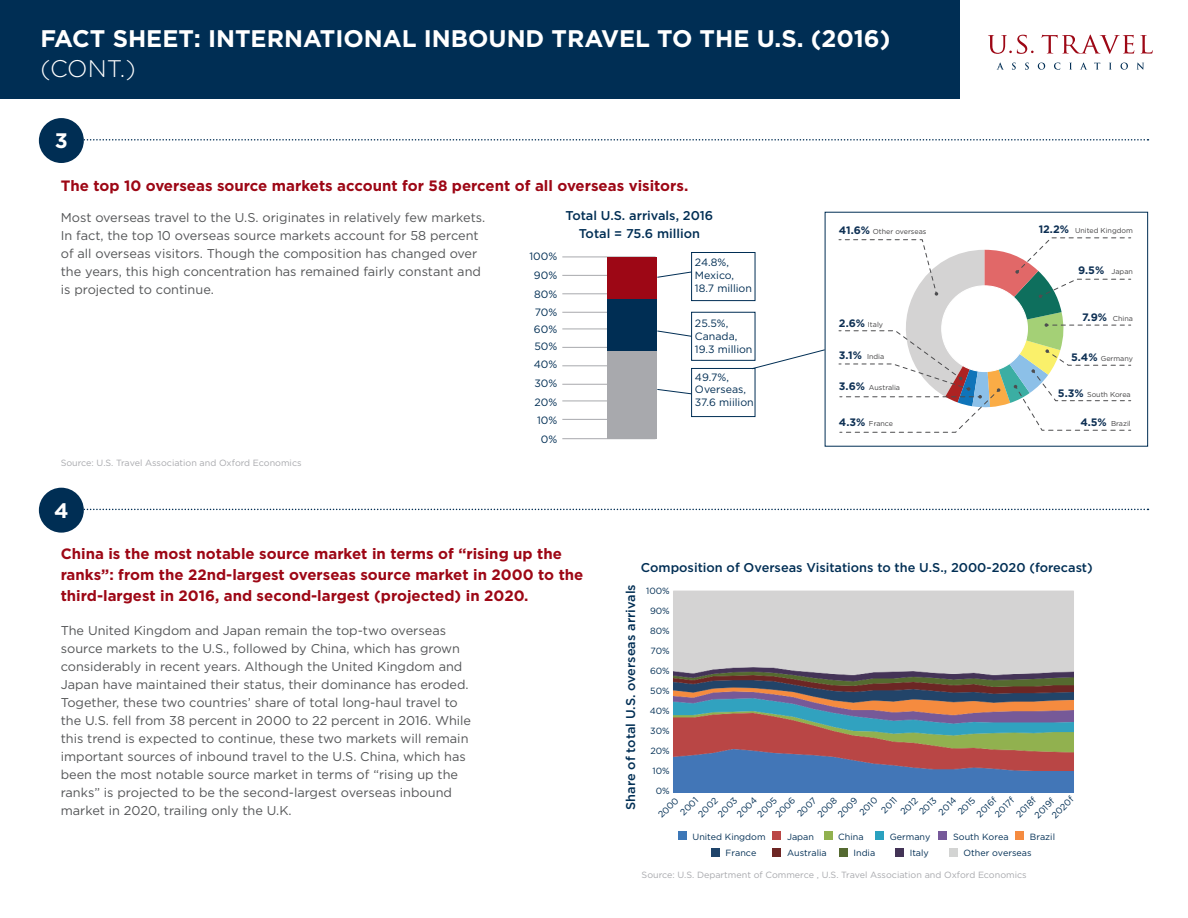
<style>
.page{position:relative;width:1188px;height:918px;background:#fff}
.page>*{position:absolute;margin:0;border:0;box-sizing:border-box;transform-origin:0 0}
.t1{font:700 24px "Gotham";color:#fff}
.t2{font:300 24px "Gotham";color:#fff}
.t3{font:700 21px "Gotham";color:#fff}
.t4{font:700 15px/21px "Gotham";color:#9d0715}
.t5{font:12.75px/18px "Gotham";color:#545557}
.t6{font:500 12.75px "Gotham";color:#002e54}
.t7{font:10.65px/18.6px "Gotham";color:#002e54}
.t8{font:9px/16.2px "Gotham";color:#002e54}
.t9{font:9px "Gotham";color:#a8a9ad}
.t10{font:7.2px "Gotham";color:#414041}
.s1{font-weight:700;font-size:10.8px;color:#0e3054}
</style>
<div class="page">
<svg style="left:988px;top:35px;width:165px;height:19px"></svg>
<svg style="left:997px;top:62px;width:7px;height:8px"></svg>
<svg style="left:1012px;top:63px;width:4px;height:7px"></svg>
<svg style="left:1025px;top:63px;width:4px;height:7px"></svg>
<svg style="left:1038px;top:63px;width:7px;height:7px"></svg>
<svg style="left:1054px;top:63px;width:6px;height:7px"></svg>
<svg style="left:1069px;top:63px;width:3px;height:7px"></svg>
<svg style="left:1080px;top:62px;width:7px;height:8px"></svg>
<svg style="left:1094px;top:63px;width:6px;height:7px"></svg>
<svg style="left:1109px;top:63px;width:3px;height:7px"></svg>
<svg style="left:1121px;top:63px;width:7px;height:7px"></svg>
<svg style="left:1137px;top:63px;width:7px;height:7px"></svg>
<div style="left:0;top:0;width:960px;height:98px;background:#002e54"></div>
<hr style="left:562px;top:256px;width:94px;height:1px;background:#a8a9ad">
<hr style="left:562px;top:275px;width:94px;height:1px;background:#a8a9ad">
<hr style="left:562px;top:293px;width:94px;height:1px;background:#a8a9ad">
<hr style="left:562px;top:312px;width:94px;height:1px;background:#a8a9ad">
<hr style="left:562px;top:328px;width:94px;height:1px;background:#a8a9ad">
<hr style="left:562px;top:347px;width:94px;height:1px;background:#a8a9ad">
<hr style="left:562px;top:365px;width:94px;height:1px;background:#a8a9ad">
<hr style="left:562px;top:384px;width:94px;height:1px;background:#a8a9ad">
<hr style="left:562px;top:400px;width:94px;height:1px;background:#a8a9ad">
<hr style="left:562px;top:419px;width:94px;height:1px;background:#a8a9ad">
<hr style="left:562px;top:438px;width:94px;height:1px;background:#a8a9ad">
<div style="left:607px;top:257px;width:50px;height:42px;background:#9d0715"></div>
<div style="left:607px;top:299px;width:50px;height:56px;background:#002e54"></div>
<div style="left:607px;top:351px;width:50px;height:88px;background:#a8a9ad"></div>
<div style="left:691px;top:252px;width:64px;height:49px;border:1px solid #002e54"></div>
<div style="left:691px;top:312px;width:64px;height:49px;border:1px solid #002e54"></div>
<div style="left:691px;top:368px;width:64px;height:49px;border:1px solid #002e54"></div>
<svg style="left:657px;top:271px;width:36px;height:7px"></svg>
<svg style="left:657px;top:330px;width:36px;height:7px"></svg>
<svg style="left:657px;top:388px;width:36px;height:7px"></svg>
<svg style="left:84px;top:139px;width:1064px;height:2px"></svg>
<svg style="left:84px;top:509px;width:1064px;height:1px"></svg>
<div style="left:39px;top:118px;width:45px;height:45px;background:#002e54;border-radius:50%"></div>
<div style="left:39px;top:488px;width:45px;height:45px;background:#002e54;border-radius:50%"></div>
<svg style="left:839px;top:237px;width:292px;height:196px"></svg>
<svg style="left:751px;top:349px;width:75px;height:21px"></svg>
<div style="left:678px;top:832px;width:8px;height:8px;background:#3c77b7"></div>
<div style="left:711px;top:848px;width:9px;height:8px;background:#1f446a"></div>
<div style="left:773px;top:832px;width:8px;height:8px;background:#bb4746"></div>
<div style="left:773px;top:848px;width:8px;height:8px;background:#6d2624"></div>
<div style="left:824px;top:832px;width:8px;height:8px;background:#91b14f"></div>
<div style="left:839px;top:848px;width:8px;height:8px;background:#556a31"></div>
<div style="left:875px;top:832px;width:9px;height:8px;background:#2aa1bf"></div>
<div style="left:895px;top:848px;width:9px;height:8px;background:#433356"></div>
<div style="left:939px;top:832px;width:8px;height:8px;background:#76599a"></div>
<div style="left:949px;top:848px;width:9px;height:8px;background:#d3d4d3"></div>
<div style="left:1016px;top:832px;width:8px;height:8px;background:#f58b40"></div>
<img style="left:673px;top:591px;width:401px;height:201px">
<p class="t1" style="left:40px;top:22px;width:852px">FACT SHEET: INTERNATIONAL INBOUND TRAVEL TO THE U.S. (2016)</p>
<p class="t2" style="left:40px;top:53px;width:97px">(CONT.)</p>
<p class="t3" style="left:55px;top:127px;width:15px">3</p>
<p class="t4" style="left:61px;top:175px;width:629px">The top 10 overseas source markets account for 58 percent of all overseas visitors.</p>
<p class="t5" style="left:61px;top:208px;width:426px">Most overseas travel to the U.S. originates in relatively few markets.<br>In fact, the top 10 overseas source markets account for 58 percent of all overseas visitors. Though the composition has changed over the years, this high concentration has remained fairly constant and is projected to continue.</p>
<p class="t9" style="left:61px;top:457px;width:242px">Source: U.S. Travel Association and Oxford Economics</p>
<p class="t3" style="left:54px;top:496px;width:16px">4</p>
<p class="t7" style="left:529px;top:247px;width:29px;text-align:center">100%<br>90%<br>80%<br>70%</p>
<p class="t7" style="left:534px;top:321px;width:25px;line-height:16.8px">60%<br>50%</p>
<p class="t7" style="left:534px;top:355px;width:25px;text-align:right">40%<br>30%<br>20%<br>10%<br>0%</p>
<p class="t6" style="left:566px;top:207px;width:149px">Total U.S. arrivals, 2016</p>
<p class="t6" style="left:579px;top:225px;width:123px">Total = 75.6 million</p>
<p class="t7" style="left:695px;top:256px;width:59px;line-height:12.8px">24.8%,<br>Mexico,<br>18.7 million</p>
<p class="t7" style="left:695px;top:317px;width:59px;line-height:12.8px">25.5%,<br>Canada,<br>19.3 million</p>
<p class="t7" style="left:695px;top:370px;width:60px;line-height:12.8px">49.7%,<br>Overseas,<br>37.6 miilion</p>
<p class="t10" style="left:839px;top:227px;width:89px"><span class="s1">41.6%</span> Other overseas</p>
<p class="t10" style="left:839px;top:320px;width:46px"><span class="s1">2.6%</span> Italy</p>
<p class="t10" style="left:839px;top:351px;width:47px"><span class="s1">3.1%</span> India</p>
<p class="t10" style="left:839px;top:383px;width:63px"><span class="s1">3.6%</span> Australia</p>
<p class="t10" style="left:839px;top:419px;width:56px"><span class="s1">4.3%</span> France</p>
<p class="t10" style="left:1039px;top:226px;width:96px"><span class="s1">12.2%</span> United Kingdom</p>
<p class="t10" style="left:1078px;top:267px;width:56px"><span class="s1">9.5%</span> Japan</p>
<p class="t10" style="left:1082px;top:314px;width:52px"><span class="s1">7.9%</span> China</p>
<p class="t10" style="left:1071px;top:354px;width:63px"><span class="s1">5.4%</span> Germany</p>
<p class="t10" style="left:1058px;top:390px;width:74px"><span class="s1">5.3%</span> South Korea</p>
<p class="t10" style="left:1080px;top:419px;width:52px"><span class="s1">4.5%</span> Brazil</p>
<p class="t4" style="left:61px;top:543px;width:524px">China is the most notable source market in terms of “rising up the ranks”: from the 22nd-largest overseas source market in 2000 to the third-largest in 2016, and second-largest (projected) in 2020.</p>
<p class="t5" style="left:61px;top:621px;width:412px">The United Kingdom and Japan remain the top-two overseas source markets to the U.S., followed by China, which has grown considerably in recent years. Although the United Kingdom and Japan have maintained their status, their dominance has eroded.<br>Together, these two countries’ share of total long-haul travel to the U.S. fell from 38 percent in 2000 to 22 percent in 2016. While this trend is expected to continue, these two markets will remain important sources of inbound travel to the U.S. China, which has been the most notable source market in terms of “rising up the ranks” is projected to be the second-largest overseas inbound market in 2020, trailing only the U.K.</p>
<p class="t6" style="left:641px;top:559px;width:453px">Composition of Overseas Visitations to the U.S., 2000-2020 (forecast)</p>
<p class="t6" style="left:622px;top:810px;width:227px;rotate:-90deg">Share of total U.S. overseas arrivals</p>
<p class="t8" style="left:646px;top:583px;width:25px">100%</p>
<p class="t8" style="left:650px;top:603px;width:21px">90%</p>
<p class="t8" style="left:650px;top:623px;width:21px">80%</p>
<p class="t8" style="left:651px;top:643px;width:21px">70%</p>
<p class="t8" style="left:650px;top:663px;width:21px">60%</p>
<p class="t8" style="left:650px;top:683px;width:21px">50%</p>
<p class="t8" style="left:650px;top:703px;width:21px">40%</p>
<p class="t8" style="left:650px;top:723px;width:21px">30%</p>
<p class="t8" style="left:650px;top:743px;width:21px">20%</p>
<p class="t8" style="left:653px;top:763px;width:19px">10%</p>
<p class="t8" style="left:656px;top:783px;width:15px">0%</p>
<p class="t8" style="left:1047px;top:811px;width:28px;rotate:-45deg">2020f</p>
<p class="t8" style="left:771px;top:810px;width:26px;rotate:-45deg">2006</p>
<p class="t8" style="left:793px;top:809px;width:25px;rotate:-45deg">2007</p>
<p class="t8" style="left:813px;top:810px;width:25px;rotate:-45deg">2008</p>
<p class="t8" style="left:833px;top:810px;width:26px;rotate:-45deg">2009</p>
<p class="t8" style="left:855px;top:808px;width:23px;rotate:-45deg">2010</p>
<p class="t8" style="left:877px;top:806px;width:20px;rotate:-45deg">2011</p>
<p class="t8" style="left:906px;top:799px;width:22px;line-height:13.2px;text-indent:-13px;rotate:-45deg">2012<br>2013</p>
<p class="t8" style="left:945px;top:799px;width:22px;line-height:13.2px;text-indent:-14px;rotate:-45deg">2014<br>2015</p>
<p class="t8" style="left:983px;top:802px;width:25px;line-height:12.6px;text-indent:-13px;rotate:-45deg">2016f<br>2017f</p>
<p class="t8" style="left:1021px;top:802px;width:26px;line-height:13.8px;text-indent:-12px;rotate:-45deg">2018f<br>2019f</p>
<p class="t8" style="left:654px;top:810px;width:26px;rotate:-45deg">2000</p>
<p class="t8" style="left:694px;top:810px;width:25px;rotate:-45deg">2002</p>
<p class="t8" style="left:744px;top:800px;width:25px;line-height:14.1px;text-indent:-15px;rotate:-45deg">2004<br>2005</p>
<p class="t8" style="left:676px;top:808px;width:23px;rotate:-45deg">2001</p>
<p class="t8" style="left:713px;top:810px;width:25px;rotate:-45deg">2003</p>
<p class="t8" style="left:726px;top:828px;width:42px;text-indent:-33px">United Kingdom<br>France</p>
<p class="t8" style="left:787px;top:828px;width:41px">Japan<br>Australia</p>
<p class="t8" style="left:854px;top:828px;width:23px;text-indent:-15px">China<br>India</p>
<p class="t8" style="left:890px;top:828px;width:42px;text-align:right">Germany<br>Italy</p>
<p class="t8" style="left:964px;top:828px;width:70px;text-indent:-10px">South Korea<br>Other overseas</p>
<p class="t8" style="left:1030px;top:828px;width:27px">Brazil</p>
<p class="t9" style="left:642px;top:869px;width:387px">Source: U.S. Department of Commerce , U.S. Travel Association and Oxford Economics</p>
</div>
